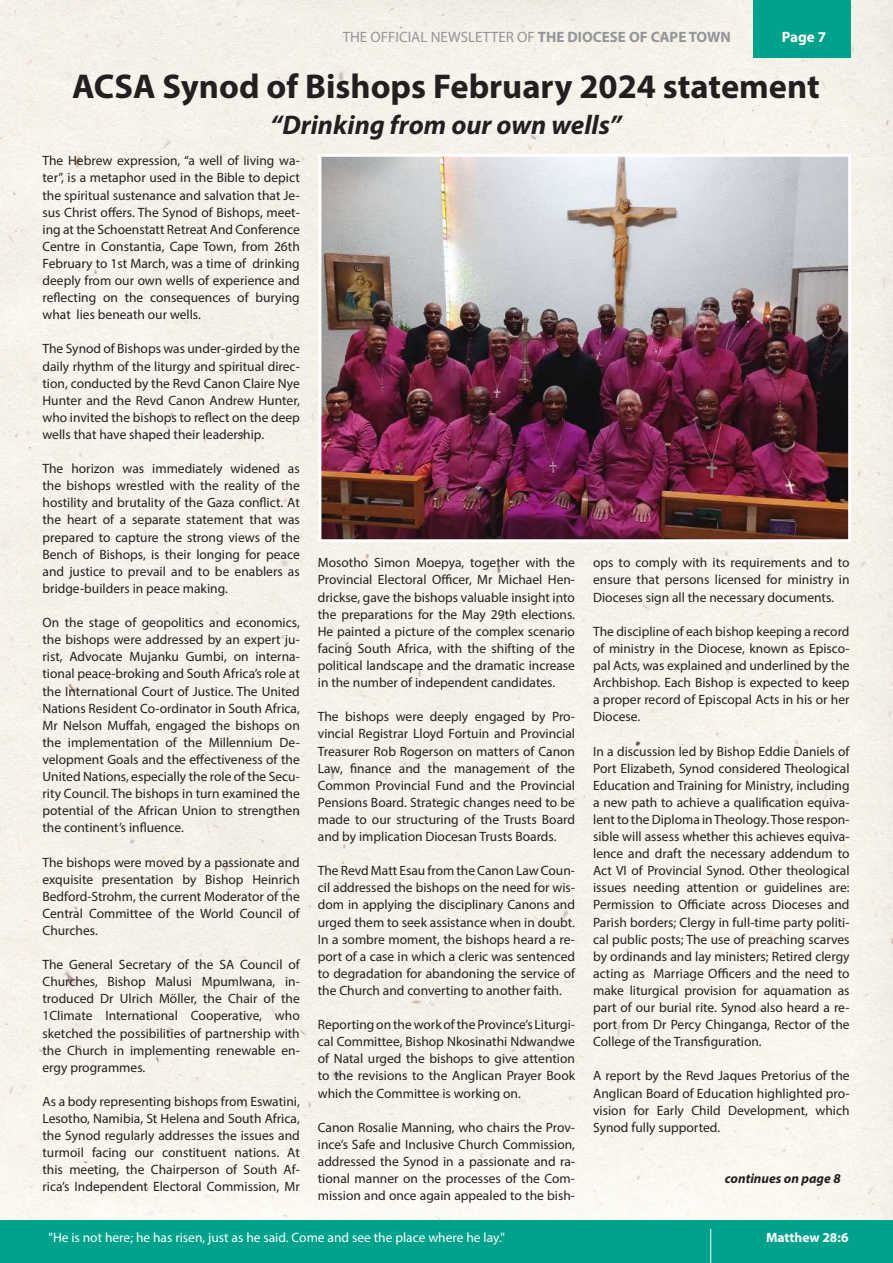
<style>
.page{position:relative;width:893px;height:1263px;background:#fff}
.page>*{position:absolute;margin:0;border:0;box-sizing:border-box;transform-origin:0 0}
.t1{font:700 34.5px "Myriad Pro";color:#231f20}
.t2{font:italic 700 27px "Myriad Pro";color:#231f20}
.t3{font:15px "Myriad Pro";color:#939598}
.t4{font:700 15px "Myriad Pro";color:#fff}
.t5{font:13.5px/17.1px "Myriad Pro";color:#231f20;text-align:justify}
.t6{font:13.5px "Myriad Pro";color:#fff}
.t7{font:italic 700 13.5px "Myriad Pro";color:#231f20}
.t8{font:700 13.5px "Myriad Pro";color:#fff}
.s1{font-weight:700}
</style>
<div class="page">
<div style="left:0;top:0;width:893px;height:1220px;background:#f6f2ea"></div>
<div style="left:753px;top:0;width:97px;height:57px;background:#00a28b"></div>
<div style="left:0;top:1220px;width:893px;height:43px;background:#00a28b"></div>
<hr style="left:710px;top:1229px;width:1px;height:34px;background:#fff">
<img style="left:322px;top:158px;width:525px;height:380px">
<div style="left:318px;top:154px;width:533px;height:388px;border:3px solid #fff"></div>
<p class="t3" style="left:343px;top:27px;width:390px">THE OFFICIAL NEWSLETTER OF <span class="s1">THE DIOCESE OF CAPE TOWN</span></p>
<p class="t4" style="left:782px;top:27px;width:46px">Page 7</p>
<h1 class="t1" style="left:72px;top:63px;width:749px">ACSA Synod of Bishops February 2024 statement</h1>
<h2 class="t2" style="left:270px;top:107px;width:353px">“Drinking from our own wells”</h2>
<p class="t5" style="left:43px;top:152px;width:259px">The Hebrew expression, “a well of living wa&shy;ter”, is a metaphor used in the Bible to depict the spiritual sustenance and salvation that Je&shy;sus Christ offers. The Synod of Bishops, meet&shy;ing at the Schoenstatt Retreat And Conference Centre in Constantia, Cape Town, from 26th February to 1st March, was a time of drinking deeply from our own wells of experience and reflecting on the consequences of burying what lies beneath our wells.</p>
<p class="t5" style="left:43px;top:340px;width:259px">The Synod of Bishops was under-girded by the daily rhythm of the liturgy and spiritual direc&shy;tion, conducted by the Revd Canon Claire Nye Hunter and the Revd Canon Andrew Hunter, who invited the bishops to reflect on the deep wells that have shaped their leadership.</p>
<p class="t5" style="left:43px;top:460px;width:259px">The horizon was immediately widened as the bishops wrestled with the reality of the hostility and brutality of the Gaza conflict. At the heart of a separate statement that was prepared to capture the strong views of the Bench of Bishops, is their longing for peace and justice to prevail and to be enablers as bridge-builders in peace making.</p>
<p class="t5" style="left:43px;top:614px;width:259px">On the stage of geopolitics and economics, the bishops were addressed by an expert ju&shy;rist, Advocate Mujanku Gumbi, on interna&shy;tional peace-broking and South Africa’s role at the International Court of Justice. The United Nations Resident Co-ordinator in South Africa, Mr Nelson Muffah, engaged the bishops on the implementation of the Millennium De&shy;velopment Goals and the effectiveness of the United Nations, especially the role of the Secu&shy;rity Council. The bishops in turn examined the potential of the African Union to strengthen the continent’s influence.</p>
<p class="t5" style="left:43px;top:853px;width:259px">The bishops were moved by a passionate and exquisite presentation by Bishop Heinrich Bedford-Strohm, the current Moderator of the Central Committee of the World Council of Churches.</p>
<p class="t5" style="left:43px;top:956px;width:259px">The General Secretary of the SA Council of Churches, Bishop Malusi Mpumlwana, in&shy;troduced Dr Ulrich Möller, the Chair of the 1Climate International Cooperative, who sketched the possibilities of partnership with the Church in implementing renewable en&shy;ergy programmes.</p>
<p class="t5" style="left:43px;top:1093px;width:259px">As a body representing bishops from Eswatini, Lesotho, Namibia, St Helena and South Africa, the Synod regularly addresses the issues and turmoil facing our constituent nations. At this meeting, the Chairperson of South Af&shy;rica’s Independent Electoral Commission, Mr</p>
<p class="t5" style="left:318px;top:554px;width:259px">Mosotho Simon Moepya, together with the Provincial Electoral Officer, Mr Michael Hen&shy;drickse, gave the bishops valuable insight into the preparations for the May 29th elections.<br>He painted a picture of the complex scenario facing South Africa, with the shifting of the political landscape and the dramatic increase in the number of independent candidates.</p>
<p class="t5" style="left:318px;top:708px;width:259px">The bishops were deeply engaged by Pro&shy;vincial Registrar Lloyd Fortuin and Provincial Treasurer Rob Rogerson on matters of Canon Law, finance and the management of the Common Provincial Fund and the Provincial Pensions Board. Strategic changes need to be made to our structuring of the Trusts Board and by implication Diocesan Trusts Boards.</p>
<p class="t5" style="left:318px;top:862px;width:259px">The Revd Matt Esau from the Canon Law Coun&shy;cil addressed the bishops on the need for wis&shy;dom in applying the disciplinary Canons and urged them to seek assistance when in doubt.<br>In a sombre moment, the bishops heard a re&shy;port of a case in which a cleric was sentenced to degradation for abandoning the service of the Church and converting to another faith.</p>
<p class="t5" style="left:318px;top:1016px;width:259px">Reporting on the work of the Province’s Liturgi&shy;cal Committee, Bishop Nkosinathi Ndwandwe of Natal urged the bishops to give attention to the revisions to the Anglican Prayer Book which the Committee is working on.</p>
<p class="t5" style="left:318px;top:1118px;width:259px">Canon Rosalie Manning, who chairs the Prov&shy;ince’s Safe and Inclusive Church Commission, addressed the Synod in a passionate and ra&shy;tional manner on the processes of the Com&shy;mission and once again appealed to the bish-</p>
<p class="t5" style="left:593px;top:554px;width:258px">ops to comply with its requirements and to ensure that persons licensed for ministry in Dioceses sign all the necessary documents.</p>
<p class="t5" style="left:593px;top:622px;width:258px">The discipline of each bishop keeping a record of ministry in the Diocese, known as Episco&shy;pal Acts, was explained and underlined by the Archbishop. Each Bishop is expected to keep a proper record of Episcopal Acts in his or her Diocese.</p>
<p class="t5" style="left:593px;top:742px;width:258px">In a discussion led by Bishop Eddie Daniels of Port Elizabeth, Synod considered Theological Education and Training for Ministry, including a new path to achieve a qualification equiva&shy;lent to the Diploma in Theology. Those respon&shy;sible will assess whether this achieves equiva&shy;lence and draft the necessary addendum to Act VI of Provincial Synod. Other theological issues needing attention or guidelines are:<br>Permission to Officiate across Dioceses and Parish borders; Clergy in full-time party politi&shy;cal public posts; The use of preaching scarves by ordinands and lay ministers; Retired clergy acting as Marriage Officers and the need to make liturgical provision for aquamation as part of our burial rite. Synod also heard a re&shy;port from Dr Percy Chinganga, Rector of the College of the Transfiguration.</p>
<p class="t5" style="left:593px;top:1067px;width:258px">A report by the Revd Jaques Pretorius of the Anglican Board of Education highlighted pro&shy;vision for Early Child Development, which Synod fully supported.</p>
<p class="t7" style="left:725px;top:1170px;width:117px">continues on page 8</p>
<p class="t6" style="left:48px;top:1228px;width:458px">"He is not here; he has risen, just as he said. Come and see the place where he lay."</p>
<p class="t8" style="left:766px;top:1228px;width:84px">Matthew 28:6</p>
</div>
